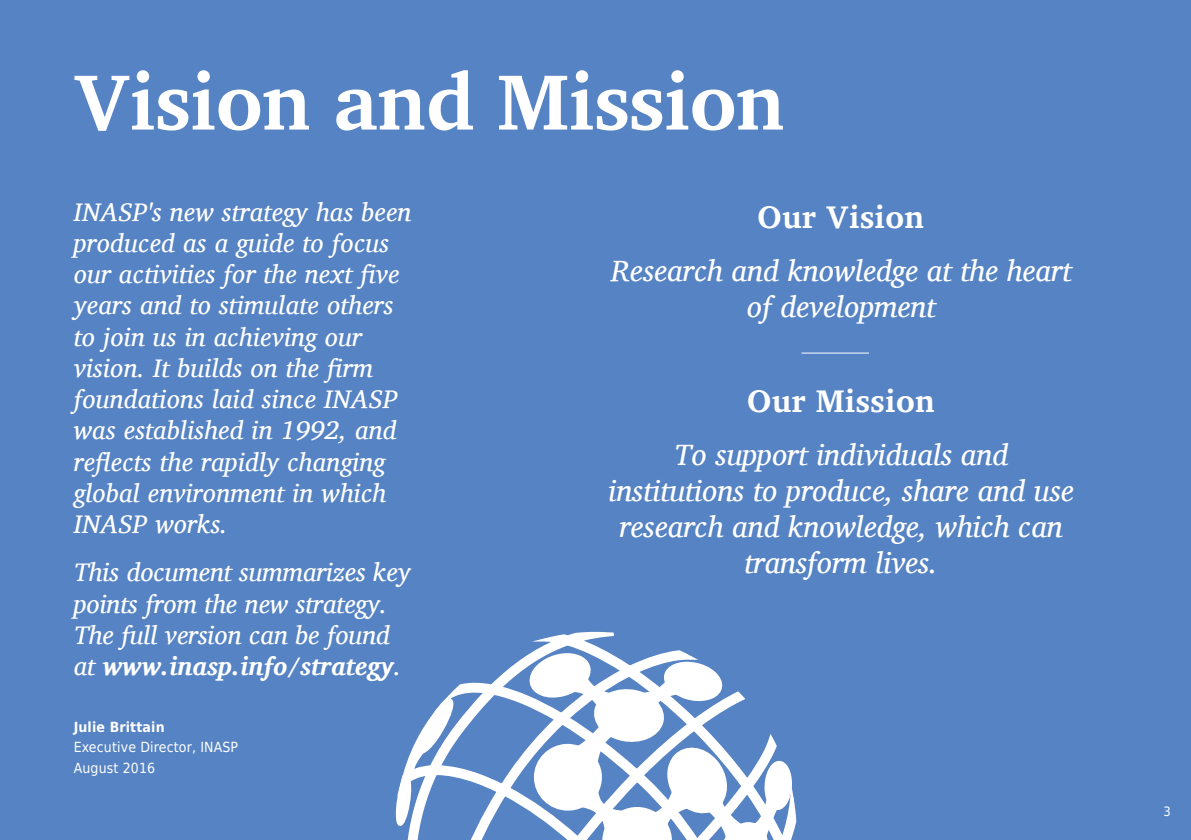
<style>
.page{position:relative;width:1191px;height:840px;background:#fff}
.page>*{position:absolute;margin:0;border:0;box-sizing:border-box;transform-origin:0 0}
.CHAPTER_TITLE{font:700 80px "Charis SIL";letter-spacing:-.01em;color:#fff}
.HEADING{font:700 32px "Charis SIL";letter-spacing:.01em;color:#fff}
.FIRST_PARA{font:italic 30px/36px "Charis SIL";color:#fff;text-align:center}
.FIRST_PARA-2{font:italic 26px/31.2px "Charis SIL";letter-spacing:.01em;color:#fff}
.INTRO_AUTHOR{font:14px "DejaVu Sans Condensed";letter-spacing:.01em;color:#fff}
.INTRO_AUTHOR-2{font:700 14px "DejaVu Sans Condensed";letter-spacing:.01em;color:#fff}
.t1{font:12.8px "DejaVu Sans Condensed";color:#fff}
.s1{font-weight:700}
</style>
<div class="page">
<div style="left:0;top:0;width:1191px;height:839px;background:#5683c3"></div>
<hr style="left:801px;top:352px;width:68px;height:1px;background:#fff">
<svg style="left:395px;top:631px;width:400px;height:208px"></svg>
<p class="CHAPTER_TITLE" style="left:74px;top:55px;width:713px">Vision and Mission</p>
<p class="FIRST_PARA-2" style="left:74px;top:196px;width:339px">INASP's new strategy has been produced as a guide to focus our activities for the next five years and to stimulate others to join us in achieving our vision. It builds on the firm foundations laid since INASP was established in 1992, and reflects the rapidly changing global environment in which<br>INASP works.</p>
<p class="FIRST_PARA-2" style="left:74px;top:556px;width:338px">This document summarizes key points from the new strategy.<br>The full version can be found at <span class="s1">www.inasp.info/strategy</span>.</p>
<p class="INTRO_AUTHOR-2" style="left:74px;top:714px;width:92px">Julie Brittain</p>
<p class="INTRO_AUTHOR" style="left:74px;top:734px;width:166px">Executive Director, INASP</p>
<p class="INTRO_AUTHOR" style="left:74px;top:755px;width:83px">August 2016</p>
<p class="HEADING" style="left:757px;top:198px;width:168px">Our Vision</p>
<p class="FIRST_PARA" style="left:611px;top:252px;width:462px">Research and knowledge at the heart of development</p>
<p class="HEADING" style="left:747px;top:382px;width:189px">Our Mission</p>
<p class="FIRST_PARA" style="left:608px;top:436px;width:467px">To support individuals and institutions to produce, share and use research and knowledge, which can transform lives.</p>
<p class="t1" style="left:1163px;top:799px;width:9px">3</p>
</div>
